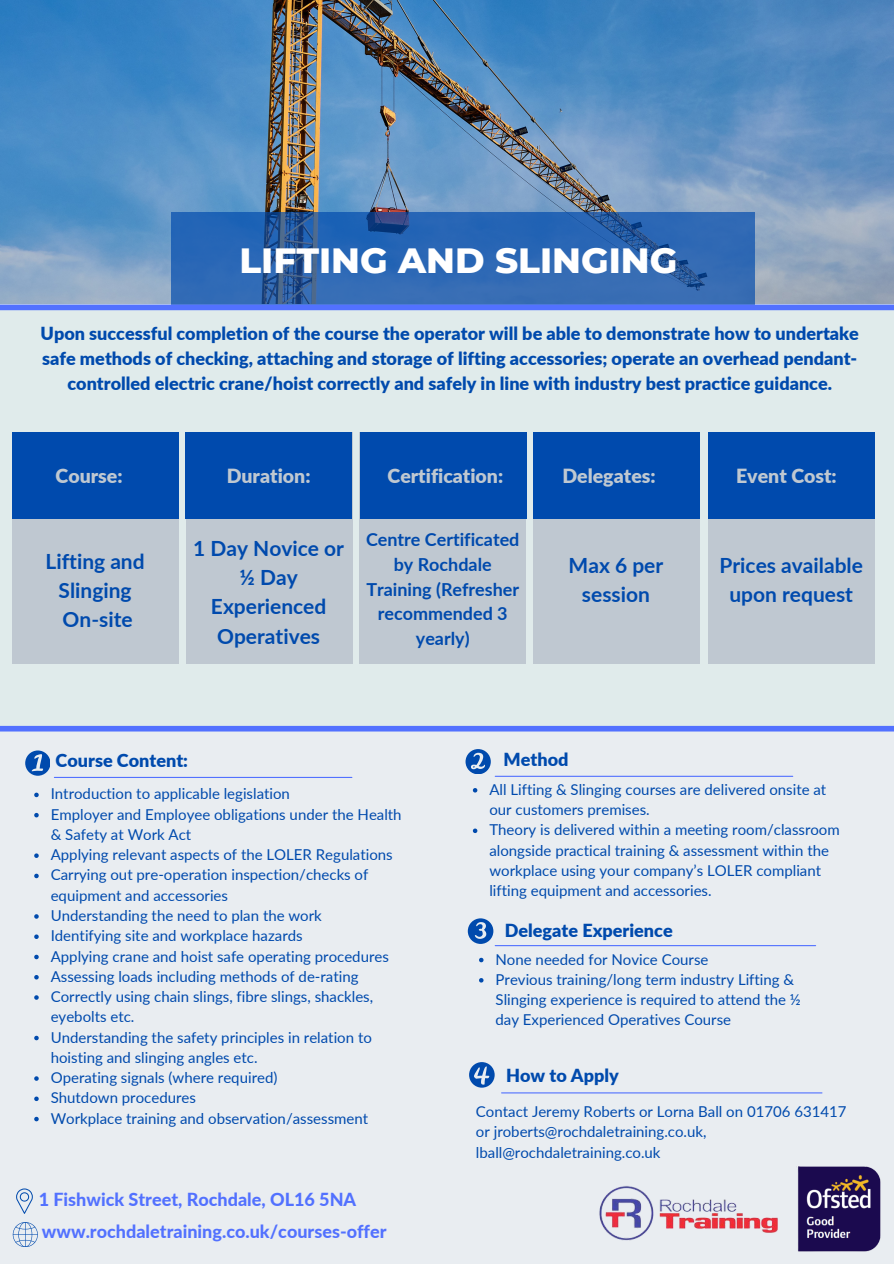
<style>
.page{position:relative;width:894px;height:1264px;background:#fff}
.page>*{position:absolute;margin:0;border:0;box-sizing:border-box;transform-origin:0 0}
.t1{font:800 35.7px "Montserrat";color:#fff}
.t2{font:700 21px/29.1px "Lato";color:#004aad;text-align:center}
.t3{font:900 19.5px "Lato";color:#bfc8d1}
.t4{font:900 18px/24.8px "Lato";color:#004aad;text-align:center}
.t5{font:800 18px "Lato";color:#5271ff}
.t6{font:700 18px/24.8px "Lato";color:#004aad;text-align:center}
.t7{font:15px/20.2px "Lato";color:#004aad}
</style>
<div class="page">
<div style="left:0;top:0;width:893px;height:1263px;background:#e9edf1"></div>
<img style="left:0;top:0;width:893px;height:304px">
<div style="left:0;top:304px;width:893px;height:422px;background:#e0ebeb"></div>
<hr style="left:54px;top:777px;width:298px;height:1px;background:#5271ff">
<hr style="left:495px;top:775px;width:297px;height:2px;background:#5271ff">
<hr style="left:495px;top:945px;width:320px;height:1px;background:#5271ff">
<svg style="left:172px;top:212px;width:582px;height:92px;fill:#2d67b5"></svg>
<svg style="left:25px;top:750px;width:25px;height:25px"></svg>
<svg style="left:465px;top:749px;width:25px;height:24px"></svg>
<svg style="left:467px;top:918px;width:26px;height:25px"></svg>
<svg style="left:469px;top:1062px;width:25px;height:25px"></svg>
<div style="left:0;top:304px;width:893px;height:6px;background:#5271ff"></div>
<div style="left:0;top:726px;width:893px;height:5px;background:#5271ff"></div>
<hr style="left:501px;top:1092px;width:320px;height:1px;background:#5271ff">
<img style="left:599px;top:1186px;width:179px;height:55px">
<div style="left:12px;top:433px;width:166px;height:230px;background:#bfc8d1"></div>
<div style="left:186px;top:433px;width:166px;height:230px;background:#bfc8d1"></div>
<div style="left:359px;top:433px;width:166px;height:230px;background:#bfc8d1"></div>
<div style="left:533px;top:433px;width:166px;height:230px;background:#bfc8d1"></div>
<div style="left:708px;top:433px;width:166px;height:230px;background:#bfc8d1"></div>
<div style="left:13px;top:433px;width:166px;height:86px;background:#004aad"></div>
<div style="left:185px;top:433px;width:166px;height:86px;background:#004aad"></div>
<div style="left:360px;top:433px;width:166px;height:86px;background:#004aad"></div>
<div style="left:533px;top:433px;width:166px;height:86px;background:#004aad"></div>
<div style="left:708px;top:433px;width:165px;height:86px;background:#004aad"></div>
<img style="left:798px;top:1166px;width:83px;height:86px">
<svg style="left:16px;top:1188px;width:17px;height:25px"></svg>
<svg style="left:13px;top:1222px;width:25px;height:24px"></svg>
<svg style="left:34px;top:792px;width:5px;height:5px"></svg>
<svg style="left:34px;top:813px;width:5px;height:4px"></svg>
<svg style="left:34px;top:853px;width:5px;height:5px"></svg>
<svg style="left:34px;top:873px;width:5px;height:5px"></svg>
<svg style="left:34px;top:914px;width:5px;height:4px"></svg>
<svg style="left:34px;top:934px;width:5px;height:5px"></svg>
<svg style="left:34px;top:954px;width:5px;height:5px"></svg>
<svg style="left:34px;top:975px;width:5px;height:4px"></svg>
<svg style="left:34px;top:995px;width:5px;height:4px"></svg>
<svg style="left:34px;top:1035px;width:5px;height:5px"></svg>
<svg style="left:34px;top:1076px;width:5px;height:4px"></svg>
<svg style="left:34px;top:1096px;width:5px;height:5px"></svg>
<svg style="left:34px;top:1116px;width:5px;height:5px"></svg>
<svg style="left:472px;top:788px;width:5px;height:4px"></svg>
<svg style="left:472px;top:828px;width:5px;height:5px"></svg>
<svg style="left:479px;top:957px;width:4px;height:5px"></svg>
<svg style="left:479px;top:978px;width:4px;height:4px"></svg>
<p class="t1" style="left:239px;top:238px;width:439px">LIFTING AND SLINGING</p>
<h2 class="t4" style="left:40px;top:321px;width:819px">Upon successful completion of the course the operator will be able to demonstrate how to undertake safe methods of checking, attaching and storage of lifting accessories; operate an overhead pendant&shy;controlled electric crane/hoist correctly and safely in line with industry best practice guidance.</h2>
<p class="t3" style="left:56px;top:464px;width:69px">Course:</p>
<p class="t3" style="left:226px;top:464px;width:85px">Duration:</p>
<p class="t3" style="left:387px;top:464px;width:117px">Certification:</p>
<h3 class="t3" style="left:562px;top:464px;width:95px">Delegates:</h3>
<h3 class="t3" style="left:735px;top:464px;width:102px">Event Cost:</h3>
<p class="t2" style="left:46px;top:546px;width:101px">Lifting and<br>Slinging<br>On-site</p>
<h3 class="t2" style="left:193px;top:533px;width:152px">1 Day Novice or ½ Day<br>Experienced<br>Operatives</h3>
<p class="t6" style="left:366px;top:527px;width:155px">Centre Certificated by Rochdale<br>Training (Refresher recommended 3 yearly)</p>
<p class="t2" style="left:568px;top:550px;width:96px">Max 6 per session</p>
<p class="t2" style="left:719px;top:550px;width:145px">Prices available upon request</p>
<h2 class="t4" style="left:56px;top:747px;width:134px">Course Content:</h2>
<h2 class="t4" style="left:503px;top:746px;width:66px">Method</h2>
<h2 class="t7" style="left:51px;top:783px;width:241px">Introduction to applicable legislation</h2>
<h3 class="t7" style="left:51px;top:803px;width:352px">Employer and Employee obligations under the Health &amp; Safety at Work Act</h3>
<h2 class="t7" style="left:51px;top:844px;width:343px">Applying relevant aspects of the LOLER Regulations</h2>
<h2 class="t7" style="left:51px;top:864px;width:319px">Carrying out pre-operation inspection/checks of equipment and accessories</h2>
<h2 class="t7" style="left:51px;top:905px;width:272px">Understanding the need to plan the work</h2>
<h2 class="t7" style="left:51px;top:925px;width:253px">Identifying site and workplace hazards</h2>
<h2 class="t7" style="left:51px;top:945px;width:339px">Applying crane and hoist safe operating procedures</h2>
<p class="t7" style="left:51px;top:965px;width:309px">Assessing loads including methods of de-rating</p>
<h3 class="t7" style="left:51px;top:986px;width:324px">Correctly using chain slings, fibre slings, shackles, eyebolts etc.</h3>
<p class="t7" style="left:51px;top:1026px;width:322px">Understanding the safety principles in relation to hoisting and slinging angles etc.</p>
<p class="t7" style="left:51px;top:1067px;width:228px">Operating signals (where required)</p>
<p class="t7" style="left:51px;top:1087px;width:147px">Shutdown procedures</p>
<p class="t7" style="left:51px;top:1107px;width:319px">Workplace training and observation/assessment</p>
<p class="t7" style="left:489px;top:778px;width:338px">All Lifting &amp; Slinging courses are delivered onsite at our customers premises.</p>
<p class="t7" style="left:489px;top:819px;width:352px">Theory is delivered within a meeting room/classroom alongside practical training &amp; assessment within the workplace using your company’s LOLER compliant lifting equipment and accessories.</p>
<p class="t4" style="left:504px;top:917px;width:169px">Delegate Experience</p>
<p class="t7" style="left:495px;top:948px;width:214px">None needed for Novice Course</p>
<p class="t7" style="left:495px;top:968px;width:307px">Previous training/long term industry Lifting &amp;<br>Slinging experience is required to attend the ½ day Experienced Operatives Course</p>
<p class="t4" style="left:506px;top:1062px;width:114px">How to Apply</p>
<p class="t7" style="left:476px;top:1101px;width:372px">Contact Jeremy Roberts or Lorna Ball on 01706 631417 or jroberts@rochdaletraining.co.uk, lball@rochdaletraining.co.uk</p>
<h3 class="t5" style="left:39px;top:1187px;width:319px">1 Fishwick Street, Rochdale, OL16 5NA</h3>
<p class="t5" style="left:42px;top:1220px;width:346px">www.rochdaletraining.co.uk/courses-offer</p>
</div>
